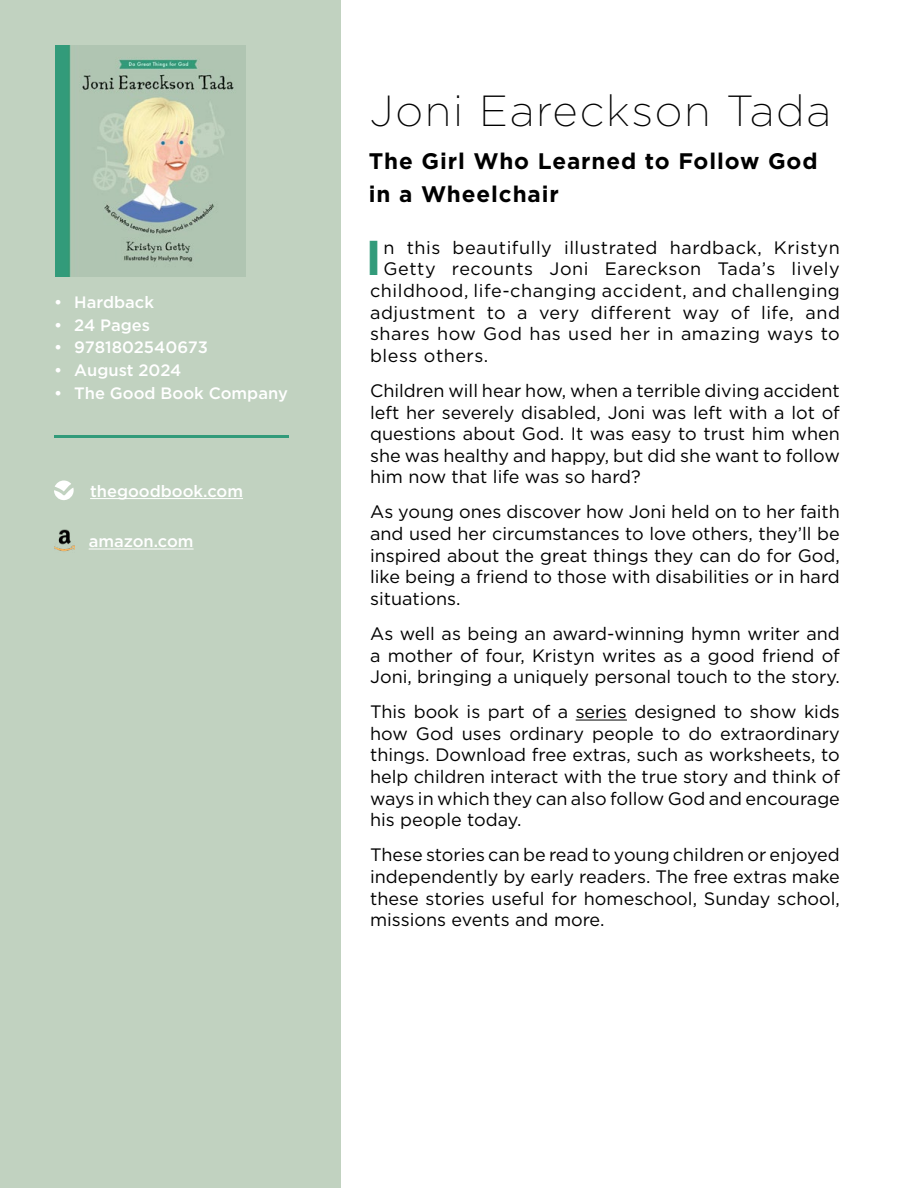
<style>
.page{position:relative;width:918px;height:1188px;background:#fff}
.page>*{position:absolute;margin:0;border:0;box-sizing:border-box;transform-origin:0 0}
.t1{font:700 48.9px "Gotham";color:#329b7a}
.t2{font:200 43.5px "Gotham";letter-spacing:.04em;color:#000}
.t3{font:700 22.5px/33px "Gotham";letter-spacing:.04em;color:#000}
.t4{font:18px/21.6px "Gotham";color:#000;text-align:justify}
.t5{font:18px "Gotham";letter-spacing:.03em;color:#000}
.t6{font:500 16.5px "Gotham";color:#fff}
</style>
<div class="page">
<div style="left:0;top:0;width:340px;height:1188px;background:#c1d2c0"></div>
<hr style="left:576px;top:720px;width:51px;height:1px;background:#000">
<hr style="left:90px;top:498px;width:153px;height:1px;background:#fff">
<svg style="left:54px;top:480px;width:20px;height:20px"></svg>
<img style="left:54px;top:529px;width:20px;height:23px">
<hr style="left:89px;top:549px;width:105px;height:1px;background:#fff">
<hr style="left:54px;top:435px;width:234px;height:3px;background:#329b7a">
<img style="left:56px;top:45px;width:189px;height:232px">
<p class="t6" style="left:54px;top:292px;width:101px">• Hardback</p>
<p class="t6" style="left:54px;top:314px;width:98px">• 24 Pages</p>
<p class="t6" style="left:54px;top:337px;width:155px">• 9781802540673</p>
<p class="t6" style="left:54px;top:359px;width:129px">• August 2024</p>
<p class="t6" style="left:54px;top:382px;width:235px">• The Good Book Company</p>
<p class="t6" style="left:90px;top:480px;width:154px">thegoodbook.com</p>
<p class="t6" style="left:89px;top:531px;width:106px">amazon.com</p>
<h2 class="t2" style="left:370px;top:84px;width:463px">Joni Eareckson Tada</h2>
<p class="t3" style="left:369px;top:144px;width:450px">The Girl Who Learned to Follow God in a Wheelchair</p>
<h1 class="t1" style="left:366px;top:226px;width:18px">I</h1>
<p class="t5" style="left:384px;top:236px;width:458px">n this beautifully illustrated hardback, Kristyn</p>
<p class="t5" style="left:384px;top:258px;width:458px">Getty recounts Joni Eareckson Tada’s lively</p>
<p class="t5" style="left:370px;top:279px;width:471px">childhood, life-changing accident, and challenging</p>
<p class="t5" style="left:370px;top:301px;width:471px">adjustment to a very different way of life, and</p>
<p class="t5" style="left:370px;top:322px;width:471px">shares how God has used her in amazing ways to</p>
<p class="t5" style="left:370px;top:344px;width:120px">bless others.</p>
<p class="t4" style="left:370px;top:379px;width:471px">Children will hear how, when a terrible diving accident left her severely disabled, Joni was left with a lot of questions about God. It was easy to trust him when she was healthy and happy, but did she want to follow him now that life was so hard?</p>
<p class="t4" style="left:370px;top:501px;width:471px">As young ones discover how Joni held on to her faith and used her circumstances to love others, they’ll be inspired about the great things they can do for God, like being a friend to those with disabilities or in hard situations.</p>
<p class="t4" style="left:370px;top:622px;width:471px">As well as being an award-winning hymn writer and a mother of four, Kristyn writes as a good friend of Joni, bringing a uniquely personal touch to the story.</p>
<p class="t4" style="left:370px;top:701px;width:471px">This book is part of a series designed to show kids how God uses ordinary people to do extraordinary things. Download free extras, such as worksheets, to help children interact with the true story and think of ways in which they can also follow God and encourage his people today.</p>
<p class="t4" style="left:370px;top:844px;width:471px">These stories can be read to young children or enjoyed independently by early readers. The free extras make these stories useful for homeschool, Sunday school, missions events and more.</p>
</div>
